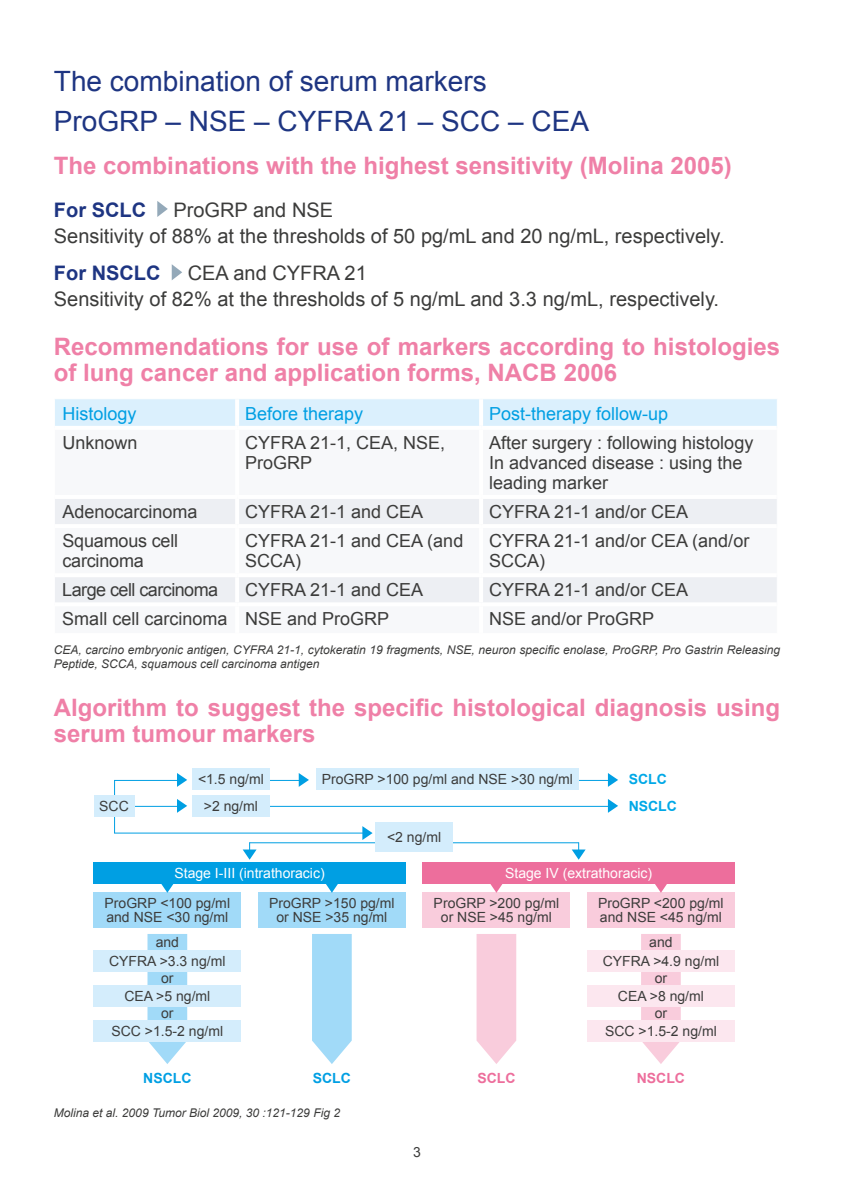
<style>
.page{position:relative;width:851px;height:1191px;background:#fff}
.page>*{position:absolute;margin:0;border:0;box-sizing:border-box;transform-origin:0 0}
.t1{font:28px/39.6px "Arial";color:#1e3582}
.t2{font:700 24px/26px "Arial";color:#ef80a7}
.t3{font:20px/26px "Arial";color:#3c3c3b}
.t4{font:700 20px "Arial";color:#1e3582}
.t5{font:18px/20px "Arial";color:#3c3c3b}
.t6{font:18px "Arial";color:#009fe3}
.t7{font:18px "Arial";letter-spacing:-.03em;color:#3c3c3b}
.t8{font:14px/14px "Arial";color:#3c3c3b}
.t9{font:14px "Arial";color:#fff}
.t10{font:700 14px/26.6px "Arial";color:#00a8e7}
.t11{font:700 14px "Arial";color:#ed6e9c}
.t12{font:700 14px "Arial";color:#009fe3}
.t13{font:italic 12px/14px "Arial";color:#3c3c3b}
</style>
<div class="page">
<svg style="left:157px;top:201px;width:11px;height:16px"></svg>
<svg style="left:172px;top:264px;width:10px;height:16px"></svg>
<svg style="left:55px;top:499px;width:721px;height:103px;fill:#edeff3"></svg>
<div style="left:55px;top:399px;width:722px;height:27px;background:#dbf0fd"></div>
<svg style="left:776px;top:499px;width:1px;height:25px"></svg>
<svg style="left:776px;top:577px;width:1px;height:25px"></svg>
<hr style="left:235px;top:399px;width:4px;height:27px;background:#fff">
<hr style="left:479px;top:399px;width:4px;height:27px;background:#fff">
<hr style="left:235px;top:499px;width:4px;height:25px;background:#fff">
<hr style="left:479px;top:499px;width:4px;height:25px;background:#fff">
<hr style="left:235px;top:528px;width:4px;height:45px;background:#fff">
<hr style="left:479px;top:528px;width:4px;height:45px;background:#fff">
<hr style="left:55px;top:573px;width:182px;height:4px;background:#fff">
<hr style="left:237px;top:573px;width:244px;height:4px;background:#fff">
<hr style="left:235px;top:577px;width:4px;height:25px;background:#fff">
<hr style="left:481px;top:573px;width:295px;height:4px;background:#fff">
<hr style="left:479px;top:577px;width:4px;height:25px;background:#fff">
<hr style="left:55px;top:524px;width:182px;height:4px;background:#fff">
<hr style="left:237px;top:524px;width:244px;height:4px;background:#fff">
<hr style="left:481px;top:524px;width:295px;height:4px;background:#fff">
<svg style="left:641px;top:934px;width:39px;height:130px"></svg>
<div style="left:587px;top:950px;width:147px;height:21px;background:#fce7ef"></div>
<div style="left:587px;top:985px;width:147px;height:21px;background:#fce7ef"></div>
<div style="left:587px;top:1019px;width:147px;height:22px;background:#fce7ef"></div>
<div style="left:587px;top:892px;width:147px;height:36px;background:#f9ccdc"></div>
<svg style="left:476px;top:934px;width:40px;height:130px;background:#f9d1df"></svg>
<div style="left:422px;top:892px;width:148px;height:36px;background:#f9ccdc"></div>
<svg style="left:312px;top:934px;width:39px;height:130px;background:#a9ddf8"></svg>
<div style="left:258px;top:892px;width:147px;height:36px;background:#a1daf8"></div>
<svg style="left:147px;top:934px;width:40px;height:130px"></svg>
<div style="left:94px;top:950px;width:147px;height:21px;background:#d4edfc"></div>
<div style="left:94px;top:985px;width:147px;height:21px;background:#d4edfc"></div>
<div style="left:94px;top:1019px;width:147px;height:22px;background:#d4edfc"></div>
<div style="left:94px;top:892px;width:147px;height:36px;background:#a1daf8"></div>
<div style="left:94px;top:862px;width:311px;height:22px;background:#009fe3"></div>
<div style="left:422px;top:862px;width:312px;height:22px;background:#ed6e9c"></div>
<svg style="left:161px;top:884px;width:13px;height:8px"></svg>
<svg style="left:326px;top:884px;width:12px;height:8px"></svg>
<svg style="left:490px;top:884px;width:13px;height:8px"></svg>
<svg style="left:655px;top:884px;width:12px;height:8px"></svg>
<svg style="left:177px;top:773px;width:10px;height:14px"></svg>
<svg style="left:299px;top:773px;width:10px;height:14px"></svg>
<svg style="left:362px;top:826px;width:10px;height:14px"></svg>
<svg style="left:608px;top:773px;width:10px;height:14px"></svg>
<svg style="left:608px;top:799px;width:10px;height:14px"></svg>
<svg style="left:177px;top:799px;width:10px;height:14px"></svg>
<hr style="left:114px;top:832px;width:250px;height:1px;background:#009fe3">
<hr style="left:249px;top:842px;width:329px;height:1px;background:#009fe3">
<hr style="left:264px;top:806px;width:347px;height:1px;background:#009fe3">
<hr style="left:114px;top:780px;width:63px;height:1px;background:#009fe3">
<hr style="left:114px;top:780px;width:1px;height:53px;background:#009fe3">
<hr style="left:231px;top:780px;width:73px;height:1px;background:#009fe3">
<hr style="left:540px;top:780px;width:73px;height:1px;background:#009fe3">
<hr style="left:114px;top:806px;width:63px;height:1px;background:#009fe3">
<div style="left:94px;top:795px;width:40px;height:21px;background:#d4edfc"></div>
<div style="left:192px;top:795px;width:77px;height:21px;background:#d4edfc"></div>
<div style="left:316px;top:768px;width:262px;height:22px;background:#d4edfc"></div>
<div style="left:192px;top:768px;width:77px;height:22px;background:#d4edfc"></div>
<svg style="left:243px;top:842px;width:13px;height:17px"></svg>
<svg style="left:571px;top:842px;width:14px;height:17px"></svg>
<div style="left:375px;top:822px;width:77px;height:29px;background:#d4edfc"></div>
<h1 class="t1" style="left:54px;top:62px;width:536px">The combination of serum markers<br>ProGRP – NSE – CYFRA 21 – SCC – CEA</h1>
<h2 class="t2" style="left:54px;top:153px;width:679px">The combinations with the highest sensitivity (Molina 2005)</h2>
<p class="t4" style="left:54px;top:197px;width:94px">For SCLC</p>
<p class="t3" style="left:54px;top:197px;width:672px;text-indent:119px">ProGRP and NSE<br>Sensitivity of 88% at the thresholds of 50 pg/mL and 20 ng/mL, respectively.</p>
<p class="t4" style="left:54px;top:260px;width:108px">For NSCLC</p>
<p class="t3" style="left:54px;top:260px;width:666px;text-indent:134px">CEA and CYFRA 21<br>Sensitivity of 82% at the thresholds of 5 ng/mL and 3.3 ng/mL, respectively.</p>
<h2 class="t2" style="left:54px;top:334px;width:727px">Recommendations for use of markers according to histologies of lung cancer and application forms, NACB 2006</h2>
<p class="t6" style="left:62px;top:402px;width:76px">Histology</p>
<p class="t6" style="left:245px;top:402px;width:120px">Before therapy</p>
<p class="t6" style="left:489px;top:402px;width:181px">Post-therapy follow-up</p>
<p class="t5" style="left:62px;top:433px;width:77px">Unknown</p>
<p class="t5" style="left:245px;top:433px;width:202px">CYFRA 21-1, CEA, NSE,<br>ProGRP</p>
<p class="t5" style="left:489px;top:433px;width:266px">After surgery : following histology<br>In advanced disease : using the leading marker</p>
<p class="t5" style="left:62px;top:502px;width:137px">Adenocarcinoma</p>
<p class="t5" style="left:245px;top:502px;width:180px">CYFRA 21-1 and CEA</p>
<p class="t5" style="left:489px;top:502px;width:201px">CYFRA 21-1 and/or CEA</p>
<p class="t5" style="left:62px;top:531px;width:117px">Squamous cell carcinoma</p>
<p class="t5" style="left:245px;top:531px;width:220px">CYFRA 21-1 and CEA (and<br>SCCA)</p>
<p class="t5" style="left:489px;top:531px;width:262px">CYFRA 21-1 and/or CEA (and/or<br>SCCA)</p>
<p class="t7" style="left:62px;top:578px;width:157px">Large cell carcinoma</p>
<p class="t5" style="left:245px;top:580px;width:180px">CYFRA 21-1 and CEA</p>
<p class="t5" style="left:489px;top:580px;width:201px">CYFRA 21-1 and/or CEA</p>
<p class="t5" style="left:62px;top:609px;width:328px">Small cell carcinoma NSE and ProGRP</p>
<p class="t5" style="left:489px;top:609px;width:167px">NSE and/or ProGRP</p>
<p class="t13" style="left:54px;top:642px;width:727px">CEA, carcino embryonic antigen, CYFRA 21-1, cytokeratin 19 fragments, NSE, neuron specific enolase, ProGRP, Pro Gastrin Releasing<br>Peptide, SCCA, squamous cell carcinoma antigen</p>
<h2 class="t2" style="left:54px;top:695px;width:727px">Algorithm to suggest the specific histological diagnosis using serum tumour markers</h2>
<p class="t8" style="left:198px;top:772px;width:67px">&lt;1.5 ng/ml</p>
<p class="t8" style="left:321px;top:772px;width:253px">ProGRP &gt;100 pg/ml and NSE &gt;30 ng/ml</p>
<p class="t8" style="left:99px;top:799px;width:31px">SCC</p>
<p class="t8" style="left:204px;top:799px;width:56px">&gt;2 ng/ml</p>
<p class="t8" style="left:387px;top:830px;width:56px">&lt;2 ng/ml</p>
<p class="t10" style="left:628px;top:766px;width:50px">SCLC<br>NSCLC</p>
<p class="t9" style="left:174px;top:864px;width:152px">Stage I-III (intrathoracic)</p>
<p class="t9" style="left:505px;top:864px;width:149px">Stage IV (extrathoracic)</p>
<p class="t8" style="left:105px;top:896px;width:127px">ProGRP &lt;100 pg/ml and NSE &lt;30 ng/ml</p>
<p class="t8" style="left:269px;top:896px;width:127px;text-align:center">ProGRP &gt;150 pg/ml or NSE &gt;35 ng/ml</p>
<p class="t8" style="left:433px;top:896px;width:127px;text-align:center">ProGRP &gt;200 pg/ml or NSE &gt;45 ng/ml</p>
<p class="t8" style="left:598px;top:896px;width:127px">ProGRP &lt;200 pg/ml and NSE &lt;45 ng/ml</p>
<p class="t8" style="left:156px;top:935px;width:25px">and</p>
<p class="t8" style="left:161px;top:971px;width:14px">or</p>
<p class="t8" style="left:161px;top:1006px;width:14px">or</p>
<p class="t8" style="left:109px;top:954px;width:118px">CYFRA &gt;3.3 ng/ml</p>
<p class="t8" style="left:124px;top:989px;width:87px">CEA &gt;5 ng/ml</p>
<p class="t8" style="left:111px;top:1024px;width:113px">SCC &gt;1.5-2 ng/ml</p>
<p class="t8" style="left:649px;top:935px;width:25px">and</p>
<p class="t8" style="left:654px;top:971px;width:14px">or</p>
<p class="t8" style="left:654px;top:1006px;width:14px">or</p>
<p class="t8" style="left:602px;top:954px;width:118px">CYFRA &gt;4.9 ng/ml</p>
<p class="t8" style="left:617px;top:989px;width:87px">CEA &gt;8 ng/ml</p>
<p class="t8" style="left:605px;top:1024px;width:113px">SCC &gt;1.5-2 ng/ml</p>
<p class="t12" style="left:143px;top:1068px;width:50px">NSCLC</p>
<p class="t12" style="left:313px;top:1068px;width:40px">SCLC</p>
<p class="t11" style="left:477px;top:1068px;width:40px">SCLC</p>
<p class="t11" style="left:636px;top:1068px;width:50px">NSCLC</p>
<p class="t13" style="left:54px;top:1106px;width:287px">Molina et al. 2009 Tumor Biol 2009, 30 :121-129 Fig 2</p>
<p class="t8" style="left:413px;top:1145px;width:9px">3</p>
</div>
